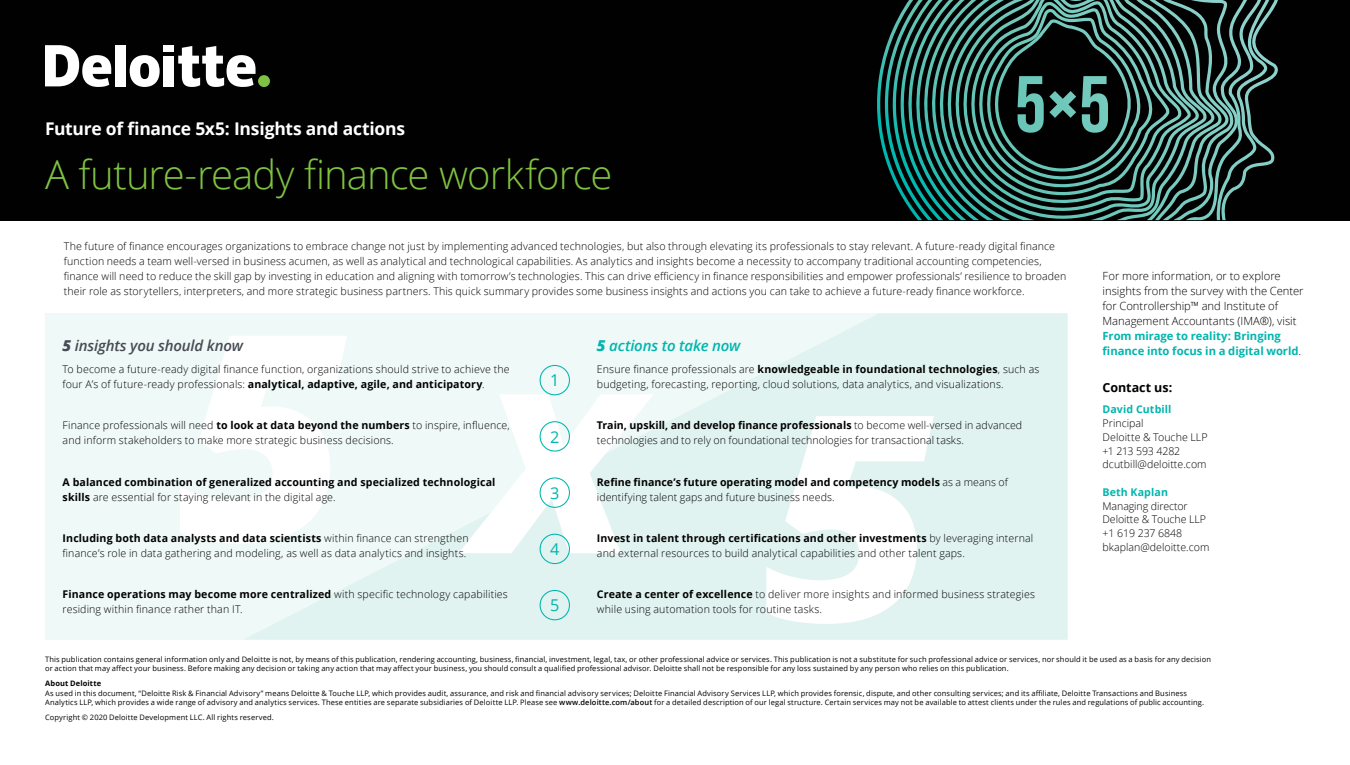
<style>
.page{position:relative;width:1350px;height:765px;background:#fff}
.page>*{position:absolute;margin:0;border:0;box-sizing:border-box;transform-origin:0 0}
.Story_heading_light{font:300 40px "Open Sans";letter-spacing:-.02em;color:#7fc241}
.Story_heading_light-2{font:700 17.5px "Open Sans";letter-spacing:-.015em;color:#fff}
.Body_copy__white_8_5{font:16.25px "Open Sans";color:#00b5ae}
.Subhead_A__8_5_12pt{font:italic 600 15px "Open Sans";letter-spacing:-.01em;color:#464b54}
.Subhead_A__8_5_12pt-2{font:italic 600 15px "Open Sans";letter-spacing:-.01em;color:#00b5ae}
.Body_copy__white_8_5-2{font:700 12.5px "Open Sans";letter-spacing:-.005em;color:#010101}
.Body_copy__white_8_5-3{font:300 11.25px/15px "Open Sans";color:#010101}
.Body_copy__8_5_12pt{font:300 10.62px/15px "Open Sans";letter-spacing:.01em;color:#010101}
.Body_copy__8_5_12pt-2{font:700 10.62px/15px "Open Sans";letter-spacing:.01em;color:#010101}
.Body_copy__white_8_5-4{font:300 10.62px/13.8px "Open Sans";color:#010101}
.Footer_copy{font:7.5px/9.4px "Open Sans";letter-spacing:.015em;color:#010101}
.s1{font-weight:800}
.s2{font-weight:700}
.s3{font-weight:300}
.s4{font-weight:700;color:#00b5ae}
.s5{font-weight:600}
</style>
<div class="page">
<div style="left:0;top:0;width:1350px;height:220px;background:#010101"></div>
<div style="left:258px;top:75px;width:12px;height:12px;background:#7fc241;border-radius:50%"></div>
<div style="left:115px;top:45px;width:11px;height:41px;background:#fff"></div>
<svg style="left:130px;top:55px;width:30px;height:32px"></svg>
<div style="left:164px;top:56px;width:10px;height:30px;background:#fff"></div>
<div style="left:164px;top:45px;width:10px;height:7px;background:#fff"></div>
<svg style="left:178px;top:46px;width:78px;height:41px"></svg>
<svg style="left:45px;top:45px;width:66px;height:42px"></svg>
<div style="left:45px;top:313px;width:1022px;height:327px;background:#eff9f7"></div>
<svg style="left:246px;top:314px;width:821px;height:325px;fill:#e1f3f0"></svg>
<svg style="left:458px;top:394px;width:196px;height:159px"></svg>
<svg style="left:180px;top:336px;width:167px;height:208px"></svg>
<svg style="left:766px;top:416px;width:168px;height:208px"></svg>
<div style="left:540px;top:365px;width:30px;height:30px;border:1px solid #00b5ae;border-radius:50%"></div>
<div style="left:540px;top:421px;width:30px;height:31px;border:1px solid #00b5ae;border-radius:50%"></div>
<div style="left:540px;top:477px;width:30px;height:31px;border:1px solid #00b5ae;border-radius:50%"></div>
<div style="left:540px;top:534px;width:30px;height:30px;border:1px solid #00b5ae;border-radius:50%"></div>
<div style="left:540px;top:590px;width:30px;height:30px;border:1px solid #00b5ae;border-radius:50%"></div>
<svg style="left:880px;top:0;width:393px;height:166px"></svg>
<svg style="left:888px;top:0;width:377px;height:185px"></svg>
<svg style="left:896px;top:0;width:353px;height:200px"></svg>
<svg style="left:904px;top:0;width:330px;height:212px"></svg>
<svg style="left:912px;top:0;width:318px;height:220px"></svg>
<svg style="left:920px;top:0;width:302px;height:220px"></svg>
<svg style="left:928px;top:0;width:286px;height:220px"></svg>
<svg style="left:935px;top:0;width:272px;height:220px"></svg>
<svg style="left:940px;top:0;width:262px;height:220px"></svg>
<svg style="left:948px;top:0;width:243px;height:212px"></svg>
<svg style="left:956px;top:0;width:226px;height:204px"></svg>
<svg style="left:965px;top:0;width:205px;height:197px"></svg>
<p class="Story_heading_light-2" style="left:45px;top:117px;width:362px">Future of finance 5x5: Insights and actions</p>
<p class="Story_heading_light" style="left:45px;top:147px;width:569px">A future-ready finance workforce</p>
<p class="Body_copy__8_5_12pt" style="left:64px;top:238px;width:1004px">The future of finance encourages organizations to embrace change not just by implementing advanced technologies, but also through elevating its professionals to stay relevant. A future-ready digital finance function needs a team well-versed in business acumen, as well as analytical and technological capabilities. As analytics and insights become a necessity to accompany traditional accounting competencies, finance will need to reduce the skill gap by investing in education and aligning with tomorrow’s technologies. This can drive efficiency in finance responsibilities and empower professionals’ resilience to broaden their role as storytellers, interpreters, and more strategic business partners. This quick summary provides some business insights and actions you can take to achieve a future-ready finance workforce.</p>
<p class="Subhead_A__8_5_12pt" style="left:63px;top:335px;width:182px"><span class="s1">5</span> insights you should know</p>
<p class="Subhead_A__8_5_12pt-2" style="left:597px;top:335px;width:145px"><span class="s1">5</span> actions to take now</p>
<p class="Body_copy__8_5_12pt" style="left:63px;top:361px;width:449px">To become a future-ready digital finance function, organizations should strive to achieve the four A’s of future-ready professionals: <span class="s2">analytical, adaptive, agile, and anticipatory</span>.</p>
<p class="Body_copy__white_8_5" style="left:550px;top:369px;width:11px">1</p>
<p class="Body_copy__8_5_12pt" style="left:597px;top:361px;width:444px">Ensure finance professionals are <span class="s2">knowledgeable in foundational technologies</span>, such as budgeting, forecasting, reporting, cloud solutions, data analytics, and visualizations.</p>
<p class="Body_copy__8_5_12pt" style="left:63px;top:418px;width:449px">Finance professionals will need <span class="s2">to look at data beyond the numbers</span> to inspire, influence, and inform stakeholders to make more strategic business decisions.</p>
<p class="Body_copy__white_8_5" style="left:550px;top:426px;width:11px">2</p>
<p class="Body_copy__8_5_12pt" style="left:597px;top:418px;width:427px"><span class="s2">Train, upskill, and develop finance professionals</span> to become well-versed in advanced technologies and to rely on foundational technologies for transactional tasks.</p>
<p class="Body_copy__8_5_12pt-2" style="left:63px;top:474px;width:434px">A balanced combination of generalized accounting and specialized technological skills <span class="s3">are essential for staying relevant in the digital age.</span></p>
<p class="Body_copy__white_8_5" style="left:550px;top:482px;width:11px">3</p>
<p class="Body_copy__8_5_12pt-2" style="left:597px;top:474px;width:412px">Refine finance’s future operating model and competency models <span class="s3">as a means of identifying talent gaps and future business needs.</span></p>
<p class="Body_copy__8_5_12pt" style="left:63px;top:530px;width:408px"><span class="s2">Including both data analysts and data scientists</span> within finance can strengthen finance’s role in data gathering and modeling, as well as data analytics and insights.</p>
<p class="Body_copy__white_8_5" style="left:550px;top:538px;width:11px">4</p>
<p class="Body_copy__8_5_12pt" style="left:597px;top:530px;width:438px"><span class="s2">Invest in talent through certifications and other investments</span> by leveraging internal and external resources to build analytical capabilities and other talent gaps.</p>
<p class="Body_copy__8_5_12pt" style="left:63px;top:586px;width:447px"><span class="s2">Finance operations may become more centralized</span> with specific technology capabilities residing within finance rather than IT.</p>
<p class="Body_copy__white_8_5" style="left:550px;top:594px;width:11px">5</p>
<p class="Body_copy__8_5_12pt" style="left:597px;top:586px;width:440px"><span class="s2">Create a center of excellence</span> to deliver more insights and informed business strategies while using automation tools for routine tasks.</p>
<p class="Body_copy__white_8_5-3" style="left:1103px;top:268px;width:203px">For more information, or to explore insights from the survey with the Center for Controllership™ and Institute of Management Accountants (IMA®), visit <span class="s4">From mirage to reality: Bringing finance into focus in a digital world</span>.</p>
<p class="Body_copy__white_8_5-2" style="left:1103px;top:379px;width:71px">Contact us:</p>
<p class="Body_copy__white_8_5-4" style="left:1103px;top:402px;width:107px"><span class="s4">David Cutbill<br></span>Principal<br>Deloitte &amp; Touche LLP +1 213 593 4282 dcutbill@deloitte.com</p>
<p class="Body_copy__white_8_5-4" style="left:1103px;top:485px;width:108px"><span class="s4">Beth Kaplan<br></span>Managing director<br>Deloitte &amp; Touche LLP +1 619 237 6848 bkaplan@deloitte.com</p>
<p class="Footer_copy" style="left:45px;top:654px;width:1168px">This publication contains general information only and Deloitte is not, by means of this publication, rendering accounting, business, financial, investment, legal, tax, or other professional advice or services. This publication is not a substitute for such professional advice or services, nor should it be used as a basis for any decision or action that may affect your business. Before making any decision or taking any action that may affect your business, you should consult a qualified professional advisor. Deloitte shall not be responsible for any loss sustained by any person who relies on this publication.</p>
<p class="Footer_copy" style="left:45px;top:679px;width:1161px"><span class="s2">About Deloitte<br></span>As used in this document, “Deloitte Risk &amp; Financial Advisory” means Deloitte &amp; Touche LLP, which provides audit, assurance, and risk and financial advisory services; Deloitte Financial Advisory Services LLP, which provides forensic, dispute, and other consulting services; and its affiliate, Deloitte Transactions and Business<br>Analytics LLP, which provides a wide range of advisory and analytics services. These entities are separate subsidiaries of Deloitte LLP. Please see <span class="s5">www.deloitte.com/about</span> for a detailed description of our legal structure. Certain services may not be available to attest clients under the rules and regulations of public accounting.</p>
<p class="Footer_copy" style="left:45px;top:712px;width:230px">Copyright © 2020 Deloitte Development LLC. All rights reserved.</p>
</div>
